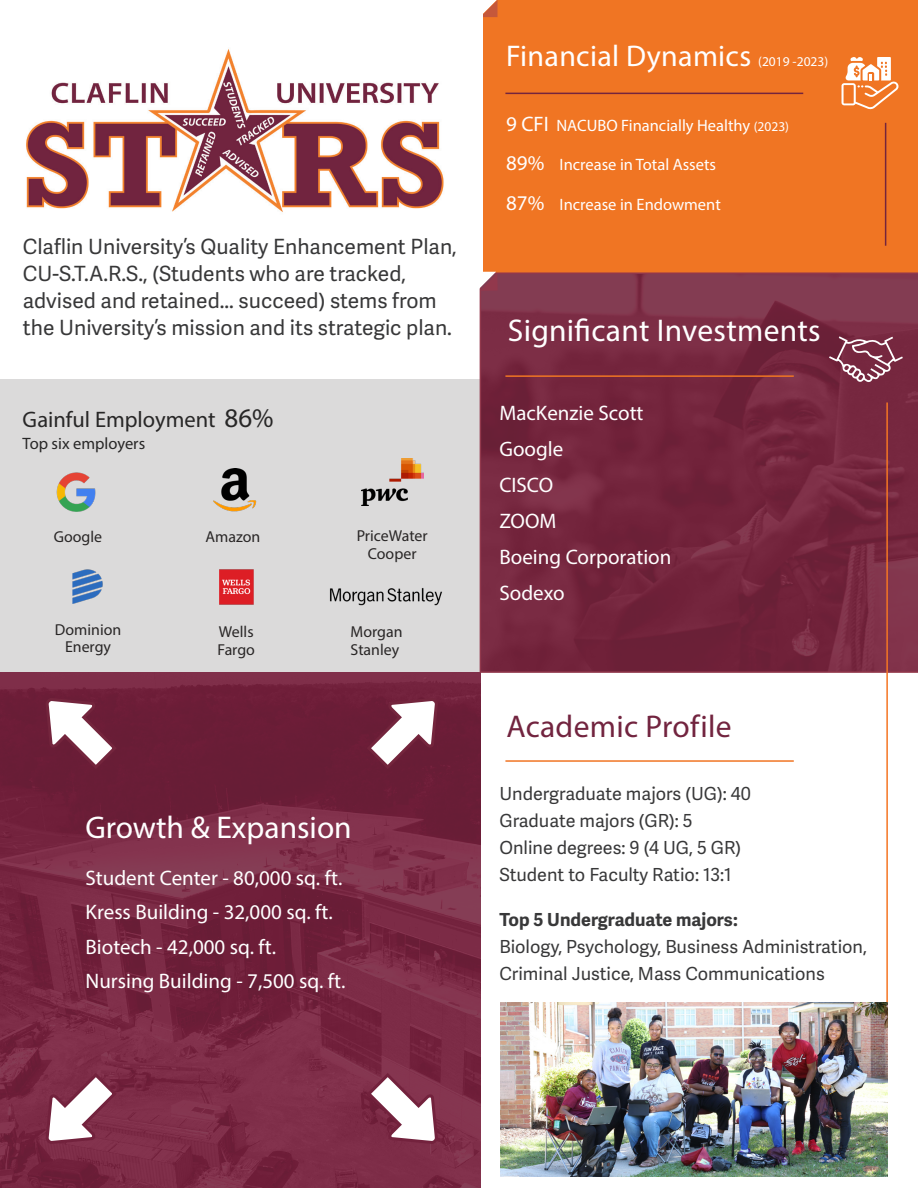
<style>
.page{position:relative;width:918px;height:1188px;background:#fff}
.page>*{position:absolute;margin:0;border:0;box-sizing:border-box;transform-origin:0 0}
.t1{font:45px "Myriad Pro";color:#fff}
.t2{font:31.5px "Myriad Pro";letter-spacing:.005em;color:#fff}
.t3{font:31.5px "Myriad Pro";letter-spacing:.01em;color:#72243f}
.t4{font:30px "Myriad Pro";letter-spacing:.01em;color:#fff}
.t5{font:22.5px "Myriad Pro";color:#282727}
.t6{font:21px/27px "Adelle Sans";color:#383839}
.t7{font:21px/36px "Myriad Pro";color:#fff}
.t8{font:18px/27px "Adelle Sans";color:#383839}
.t9{font:16.5px "Myriad Pro";color:#fff}
.t10{font:16.5px "Myriad Pro";color:#282727}
.t11{font:15.9px/18px "Myriad Pro";color:#292626;text-align:center}
.t12{font:13.5px "Myriad Pro";color:#fff}
.s1{font-size:27px}
.s2{font-size:21px}
.s3{font-size:13.5px}
.s4{font-weight:700}
</style>
<div class="page">
<div style="left:0;top:379px;width:480px;height:299px;background:#dbdada"></div>
<div style="left:483px;top:0;width:435px;height:273px;background:#f07523"></div>
<img style="left:0;top:673px;width:480px;height:515px">
<hr style="left:505px;top:93px;width:298px;height:1px;background:#74253d">
<svg style="left:842px;top:57px;width:57px;height:53px"></svg>
<hr style="left:885px;top:123px;width:1px;height:123px;background:#74253d">
<svg style="left:44px;top:696px;width:75px;height:75px"></svg>
<svg style="left:365px;top:696px;width:75px;height:75px"></svg>
<svg style="left:365px;top:1071px;width:75px;height:75px"></svg>
<svg style="left:37px;top:1071px;width:82px;height:78px"></svg>
<img style="left:56px;top:472px;width:40px;height:40px">
<img style="left:213px;top:469px;width:43px;height:43px">
<img style="left:361px;top:458px;width:62px;height:48px">
<img style="left:73px;top:569px;width:30px;height:35px">
<img style="left:219px;top:569px;width:34px;height:36px">
<img style="left:329px;top:588px;width:113px;height:18px">
<svg style="left:480px;top:272px;width:438px;height:401px;background:#762940"></svg>
<svg style="left:479px;top:272px;width:19px;height:19px"></svg>
<svg style="left:483px;top:0;width:15px;height:17px"></svg>
<svg style="left:829px;top:336px;width:74px;height:47px;background:#8c4c5f"></svg>
<hr style="left:886px;top:403px;width:2px;height:760px;background:#f57523">
<hr style="left:505px;top:375px;width:289px;height:2px;background:#f07523">
<img style="left:26px;top:49px;width:418px;height:163px">
<hr style="left:505px;top:760px;width:289px;height:2px;background:#f07523">
<img style="left:501px;top:1002px;width:387px;height:175px">
<p class="t6" style="left:23px;top:234px;width:436px">Claflin University’s Quality Enhancement Plan, CU-S.T.A.R.S., (Students who are tracked, advised and retained... succeed) stems from the University’s mission and its strategic plan.</p>
<p class="t5" style="left:23px;top:405px;width:252px">Gainful Employment <span class="s1">86%</span></p>
<p class="t10" style="left:23px;top:433px;width:124px">Top six employers</p>
<p class="t11" style="left:54px;top:527px;width:50px">Google</p>
<p class="t11" style="left:206px;top:527px;width:56px">Amazon</p>
<p class="t11" style="left:357px;top:527px;width:72px">PriceWater<br>Cooper</p>
<p class="t11" style="left:55px;top:621px;width:68px;line-height:16.5px">Dominion<br>Energy</p>
<p class="t11" style="left:218px;top:622px;width:39px;text-align:left">Wells<br>Fargo</p>
<p class="t11" style="left:351px;top:622px;width:53px;text-align:left">Morgan<br>Stanley</p>
<p class="t2" style="left:86px;top:808px;width:268px">Growth &amp; Expansion</p>
<p class="t7" style="left:86px;top:860px;width:261px;line-height:34.5px">Student Center - 80,000 sq. ft.<br>Kress Building - 32,000 sq. ft.<br>Biotech - 42,000 sq. ft.<br>Nursing Building - 7,500 sq. ft.</p>
<p class="t1" style="left:119px;top:914px;width:47px">#7</p>
<p class="t4" style="left:506px;top:37px;width:247px">Financial Dynamics</p>
<p class="t12" style="left:758px;top:53px;width:72px">(2019 -2023)</p>
<p class="t9" style="left:506px;top:116px;width:284px"><span class="s2">9 CFI</span> NACUBO Financially Healthy <span class="s3">(2023)</span></p>
<p class="t9" style="left:506px;top:155px;width:211px"><span class="s2">89%</span> Increase in Total Assets</p>
<p class="t9" style="left:506px;top:194px;width:216px"><span class="s2">87%</span> Increase in Endowment</p>
<p class="t2" style="left:508px;top:311px;width:314px">Significant Investments</p>
<p class="t7" style="left:499px;top:395px;width:174px">MacKenzie Scott<br>Google<br>CISCO<br>ZOOM<br>Boeing Corporation<br>Sodexo</p>
<p class="t3" style="left:507px;top:707px;width:227px">Academic Profile</p>
<p class="t8" style="left:499px;top:781px;width:253px">Undergraduate majors (UG): 40</p>
<p class="t8" style="left:499px;top:808px;width:195px">Graduate majors (GR): 5</p>
<p class="t8" style="left:499px;top:835px;width:243px">Online degrees: 9 (4 UG, 5 GR)</p>
<p class="t8" style="left:499px;top:862px;width:234px">Student to Faculty Ratio: 13:1</p>
<p class="t8" style="left:499px;top:907px;width:369px"><span class="s4">Top 5 Undergraduate majors:<br></span>Biology, Psychology, Business Administration,<br>Criminal Justice, Mass Communications</p>
</div>
